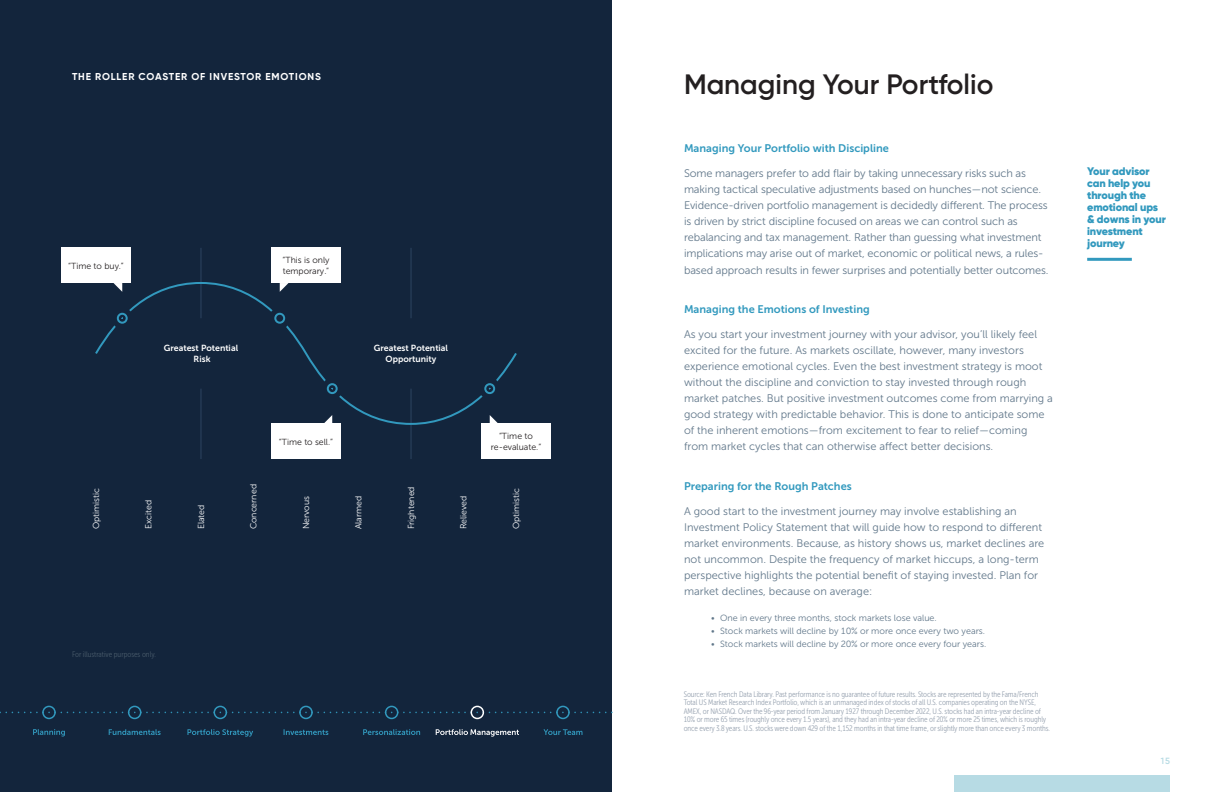
<style>
.page{position:relative;width:1224px;height:792px;background:#fff}
.page>*{position:absolute;margin:0;border:0;box-sizing:border-box;transform-origin:0 0}
.Page_Title{font:600 28px "Gilroy";color:#231f20}
.Body_Copy{font:11px/16px "Museo Sans 300";color:#61778a}
.t1{font:11px "Museo Sans 700";color:#3299be}
.Callout_Box{font:900 11px/12px "Gilroy";letter-spacing:-.01em;color:#3299be}
.Page_Title-2{font:700 10px "Gilroy";letter-spacing:.085em;color:#fff}
.t2{font:9px "Museo Sans 300";color:#61778a}
.t3{font:600 9px "Gilroy";color:#b7dbe4}
.t4{font:8.8px/11px "Museo Sans 300";color:#231f20;text-align:center}
.t5{font:8.8px/11px "Museo Sans 700";color:#fff;text-align:center}
.t6{font:8.7px "Museo Sans 300";color:#fff}
.Body_Copy-2{font:8px/8.5px "Museo Sans Cond 300";letter-spacing:-.01em;color:#98a3b1}
.Body_Copy-3{font:8px "Museo Sans Cond 300";color:#485a6a}
</style>
<div class="page">
<div style="left:954px;top:776px;width:216px;height:16px;background:#b7dbe4"></div>
<div style="left:0;top:0;width:612px;height:792px;background:#13253c"></div>
<div style="left:271px;top:424px;width:70px;height:35px;background:#fff"></div>
<div style="left:481px;top:424px;width:70px;height:35px;background:#fff"></div>
<hr style="left:411px;top:389px;width:1px;height:70px;background:#2d4461">
<hr style="left:411px;top:248px;width:1px;height:70px;background:#2d4461">
<hr style="left:200px;top:248px;width:1px;height:70px;background:#2d4461">
<hr style="left:200px;top:389px;width:1px;height:70px;background:#2d4461">
<div style="left:61px;top:248px;width:70px;height:35px;background:#fff"></div>
<div style="left:271px;top:248px;width:70px;height:35px;background:#fff"></div>
<svg style="left:95px;top:281px;width:424px;height:145px"></svg>
<div style="left:269px;top:307px;width:21px;height:22px;border:12px solid #13253c;border-radius:50%"></div>
<div style="left:274px;top:313px;width:11px;height:11px;border:2px solid #3299be;border-radius:50%"></div>
<div style="left:112px;top:307px;width:21px;height:22px;border:12px solid #13253c;border-radius:50%"></div>
<div style="left:117px;top:313px;width:11px;height:11px;border:2px solid #3299be;border-radius:50%"></div>
<div style="left:322px;top:378px;width:21px;height:21px;border:12px solid #13253c;border-radius:50%"></div>
<div style="left:327px;top:383px;width:11px;height:11px;border:2px solid #3299be;border-radius:50%"></div>
<div style="left:479px;top:378px;width:21px;height:21px;border:12px solid #13253c;border-radius:50%"></div>
<div style="left:484px;top:383px;width:11px;height:11px;border:2px solid #3299be;border-radius:50%"></div>
<hr style="left:1087px;top:258px;width:45px;height:3px;background:#3299be">
<svg style="left:0;top:712px;width:613px;height:1px"></svg>
<div style="left:42px;top:706px;width:14px;height:13px;border:2px solid #3299be;border-radius:50%"></div>
<div style="left:556px;top:706px;width:14px;height:13px;border:2px solid #3299be;border-radius:50%"></div>
<div style="left:128px;top:706px;width:13px;height:13px;border:2px solid #3299be;border-radius:50%"></div>
<div style="left:214px;top:706px;width:13px;height:13px;border:2px solid #3299be;border-radius:50%"></div>
<div style="left:299px;top:706px;width:14px;height:13px;border:2px solid #3299be;border-radius:50%"></div>
<div style="left:385px;top:706px;width:13px;height:13px;border:2px solid #3299be;border-radius:50%"></div>
<div style="left:471px;top:706px;width:13px;height:13px;border:2px solid #fff;border-radius:50%"></div>
<svg style="left:33px;top:729px;width:32px;height:8px"></svg>
<svg style="left:109px;top:729px;width:52px;height:6px"></svg>
<svg style="left:187px;top:729px;width:66px;height:8px"></svg>
<svg style="left:284px;top:729px;width:44px;height:6px"></svg>
<svg style="left:363px;top:729px;width:57px;height:6px"></svg>
<svg style="left:436px;top:729px;width:83px;height:8px"></svg>
<svg style="left:543px;top:729px;width:40px;height:6px"></svg>
<p class="Page_Title-2" style="left:72px;top:70px;width:250px">THE ROLLER COASTER OF INVESTOR EMOTIONS</p>
<p class="t4" style="left:68px;top:260px;width:57px">“Time to buy.”</p>
<p class="t4" style="left:282px;top:255px;width:49px;text-align:left">“This is only temporary.”</p>
<p class="t5" style="left:164px;top:343px;width:76px">Greatest Potential<br>Risk</p>
<p class="t5" style="left:374px;top:343px;width:76px">Greatest Potential<br>Opportunity</p>
<p class="t4" style="left:279px;top:436px;width:56px">“Time to sell.”</p>
<p class="t4" style="left:491px;top:431px;width:52px">“Time to re-evaluate.”</p>
<p class="t6" style="left:249px;top:529px;width:47px;rotate:-90deg">Concerned</p>
<p class="t6" style="left:301px;top:529px;width:35px;rotate:-90deg">Nervous</p>
<p class="t6" style="left:354px;top:529px;width:35px;rotate:-90deg">Alarmed</p>
<p class="t6" style="left:406px;top:529px;width:45px;rotate:-90deg">Frightened</p>
<p class="t6" style="left:459px;top:529px;width:35px;rotate:-90deg">Relieved</p>
<p class="t6" style="left:91px;top:529px;width:43px;rotate:-90deg">Optimistic</p>
<p class="t6" style="left:511px;top:529px;width:43px;rotate:-90deg">Optimistic</p>
<p class="t6" style="left:144px;top:529px;width:31px;rotate:-90deg">Excited</p>
<p class="t6" style="left:196px;top:529px;width:26px;rotate:-90deg">Elated</p>
<p class="Body_Copy-3" style="left:72px;top:650px;width:85px">For illustrative purposes only.</p>
<p class="Page_Title" style="left:684px;top:67px;width:311px">Managing Your Portfolio</p>
<p class="t1" style="left:684px;top:142px;width:206px">Managing Your Portfolio with Discipline</p>
<p class="Body_Copy" style="left:684px;top:165px;width:365px">Some managers prefer to add flair by taking unnecessary risks such as making tactical speculative adjustments based on hunches—not science.<br>Evidence-driven portfolio management is decidedly different. The process is driven by strict discipline focused on areas we can control such as rebalancing and tax management. Rather than guessing what investment implications may arise out of market, economic or political news, a rules-</p>
<p class="Body_Copy" style="left:684px;top:262px;width:366px">based approach results in fewer surprises and potentially better outcomes.</p>
<p class="t1" style="left:684px;top:303px;width:187px">Managing the Emotions of Investing</p>
<p class="Body_Copy" style="left:684px;top:327px;width:371px">As you start your investment journey with your advisor, you’ll likely feel excited for the future. As markets oscillate, however, many investors experience emotional cycles. Even the best investment strategy is moot without the discipline and conviction to stay invested through rough market patches. But positive investment outcomes come from marrying a good strategy with predictable behavior. This is done to anticipate some of the inherent emotions—from excitement to fear to relief—coming from market cycles that can otherwise affect better decisions.</p>
<p class="t1" style="left:684px;top:480px;width:169px">Preparing for the Rough Patches</p>
<p class="Body_Copy" style="left:684px;top:503px;width:362px">A good start to the investment journey may involve establishing an Investment Policy Statement that will guide how to respond to different market environments. Because, as history shows us, market declines are not uncommon. Despite the frequency of market hiccups, a long-term perspective highlights the potential benefit of staying invested. Plan for market declines, because on average:</p>
<p class="t2" style="left:711px;top:613px;width:227px">• One in every three months, stock markets lose value.</p>
<p class="t2" style="left:711px;top:626px;width:276px">• Stock markets will decline by 10% or more once every two years.</p>
<p class="t2" style="left:711px;top:639px;width:277px">• Stock markets will decline by 20% or more once every four years.</p>
<p class="Body_Copy-2" style="left:684px;top:690px;width:368px">Source: Ken French Data Library. Past performance is no guarantee of future results. Stocks are represented by the Fama/French Total US Market Research Index Portfolio, which is an unmanaged index of stocks of all U.S. companies operating on the NYSE, AMEX, or NASDAQ. Over the 96-year period from January 1927 through December 2022, U.S. stocks had an intra-year decline of 10% or more 65 times (roughly once every 1.5 years), and they had an intra-year decline of 20% or more 25 times, which is roughly once every 3.8 years. U.S. stocks were down 429 of the 1,152 months in that time frame, or slightly more than once every 3 months.</p>
<p class="Callout_Box" style="left:1087px;top:165px;width:80px">Your advisor can help you through the emotional ups &amp; downs in your investment journey</p>
<p class="t3" style="left:1161px;top:755px;width:11px">15</p>
</div>
